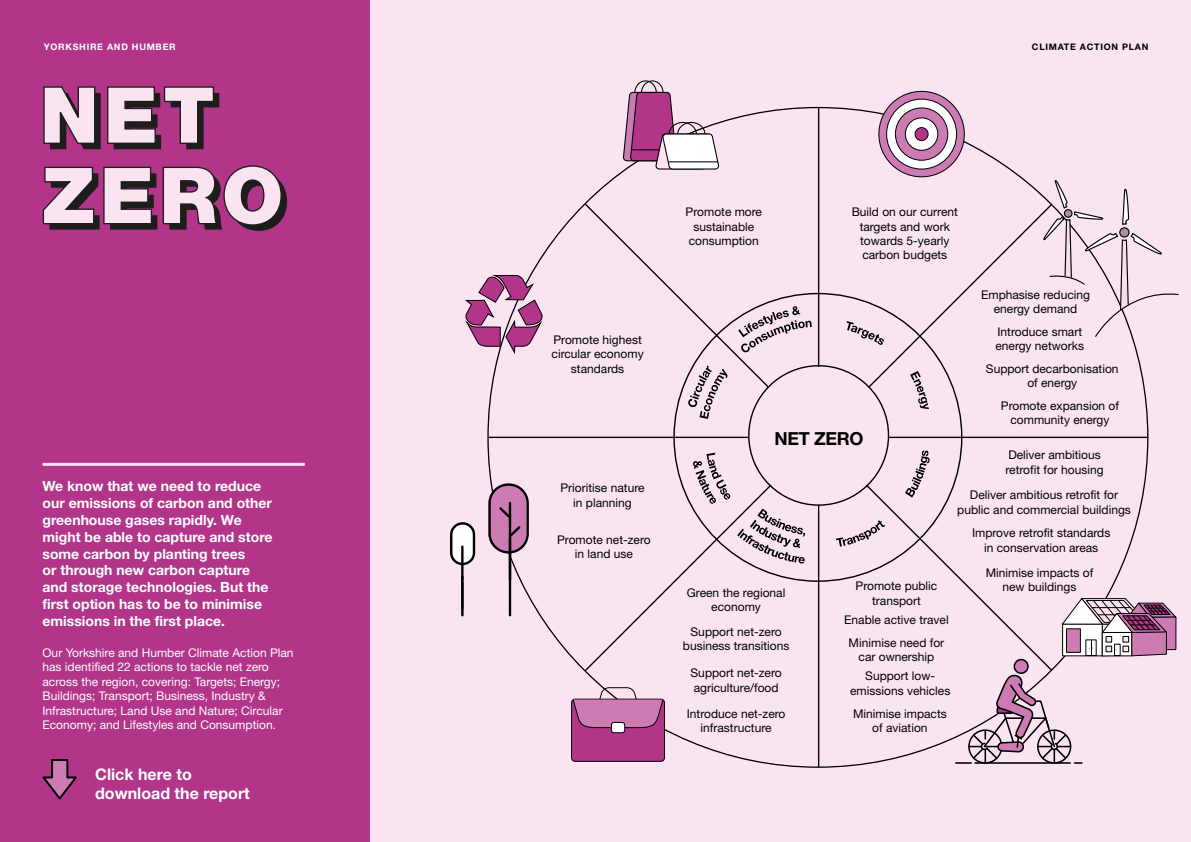
<style>
.page{position:relative;width:1191px;height:842px;background:#fff}
.page>*{position:absolute;margin:0;border:0;box-sizing:border-box;transform-origin:0 0}
.t1{font:700 18px "Helvetica Neue";letter-spacing:-.02em;color:#000}
.t2{font:700 16px/19.2px "Helvetica Neue";color:#fff}
.t3{font:700 14px/16.8px "Helvetica Neue";color:#fff}
.t4{font:12px/14.4px "Helvetica Neue";color:#000;text-align:center}
.t5{font:12px/14.4px "Helvetica Neue";color:#fff}
.t6{font:700 9px "Helvetica Neue";letter-spacing:.08em;color:#fff}
.t7{font:700 9px "Helvetica Neue";letter-spacing:.08em;color:#000}
</style>
<div class="page">
<div style="left:0;top:0;width:422px;height:842px;background:#b2358a"></div>
<div style="left:370px;top:0;width:821px;height:842px;background:#fae4f1"></div>
<hr style="left:43px;top:463px;width:262px;height:3px;background:#fae4f1">
<svg style="left:43px;top:86px;width:177px;height:64px"></svg>
<svg style="left:42px;top:165px;width:245px;height:66px"></svg>
<hr style="left:489px;top:437px;width:259px;height:1px;background:#000">
<hr style="left:889px;top:437px;width:259px;height:1px;background:#000">
<hr style="left:818px;top:108px;width:1px;height:259px;background:#000">
<hr style="left:818px;top:505px;width:1px;height:262px;background:#000">
<svg style="left:879px;top:91px;width:85px;height:86px;background:#b56e9e"></svg>
<svg style="left:886px;top:99px;width:70px;height:70px;background:#e7e6e7"></svg>
<div style="left:886px;top:99px;width:71px;height:70px;border:1px solid #000;border-radius:50%"></div>
<div style="left:895px;top:108px;width:52px;height:52px;background:#cd7cb3;border-radius:50%"></div>
<div style="left:895px;top:108px;width:53px;height:53px;border:1px solid #000;border-radius:50%"></div>
<div style="left:905px;top:118px;width:32px;height:32px;background:#fff;border-radius:50%"></div>
<div style="left:905px;top:118px;width:33px;height:33px;border:1px solid #000;border-radius:50%"></div>
<div style="left:915px;top:128px;width:13px;height:13px;background:#b2358a;border-radius:50%"></div>
<div style="left:914px;top:127px;width:14px;height:14px;border:1px solid #000;border-radius:50%"></div>
<div style="left:641px;top:80px;width:22px;height:26px;border:1px solid #000;border-radius:50%"></div>
<div style="left:634px;top:80px;width:23px;height:26px;border:1px solid #000;border-radius:50%"></div>
<svg style="left:622px;top:91px;width:97px;height:79px"></svg>
<hr style="left:668px;top:161px;width:50px;height:1px;background:#000">
<svg style="left:465px;top:274px;width:78px;height:82px"></svg>
<div style="left:571px;top:699px;width:93px;height:62px;background:#b2358a;border-radius:3px"></div>
<div style="left:571px;top:699px;width:94px;height:63px;border:1px solid #000;border-radius:3px"></div>
<svg style="left:572px;top:687px;width:92px;height:41px"></svg>
<div style="left:611px;top:722px;width:13px;height:11px;background:#fff;border-radius:3px"></div>
<div style="left:611px;top:722px;width:14px;height:11px;border:1px solid #000;border-radius:3px"></div>
<svg style="left:450px;top:522px;width:25px;height:43px"></svg>
<hr style="left:509px;top:537px;width:2px;height:79px;background:#000">
<hr style="left:461px;top:545px;width:2px;height:36px;background:#000">
<hr style="left:461px;top:581px;width:2px;height:35px;background:#000">
<svg style="left:488px;top:483px;width:41px;height:70px;background:#a66e94"></svg>
<svg style="left:42px;top:759px;width:35px;height:41px"></svg>
<svg style="left:846px;top:180px;width:333px;height:229px"></svg>
<svg style="left:583px;top:202px;width:228px;height:217px"></svg>
<svg style="left:583px;top:449px;width:222px;height:223px"></svg>
<svg style="left:829px;top:450px;width:347px;height:314px"></svg>
<p class="t6" style="left:44px;top:41px;width:133px">YORKSHIRE AND HUMBER</p>
<p class="t7" style="left:1032px;top:41px;width:118px">CLIMATE ACTION PLAN</p>
<p class="t3" style="left:43px;top:478px;width:231px">We know that we need to reduce our emissions of carbon and other greenhouse gases rapidly. We might be able to capture and store some carbon by planting trees<br>or through new carbon capture and storage technologies. But the first option has to be to minimise emissions in the first place.</p>
<p class="t5" style="left:43px;top:645px;width:252px">Our Yorkshire and Humber Climate Action Plan has identified 22 actions to tackle net zero across the region, covering: Targets; Energy; Buildings; Transport; Business, Industry &amp; Infrastructure; Land Use and Nature; Circular Economy; and Lifestyles and Consumption.</p>
<h2 class="t2" style="left:95px;top:765px;width:156px">Click here to download the report</h2>
<p class="t4" style="left:551px;top:332px;width:94px">Promote highest circular economy standards</p>
<p class="t4" style="left:560px;top:481px;width:85px">Prioritise nature in planning</p>
<p class="t4" style="left:557px;top:532px;width:95px">Promote net-zero in land use</p>
<p class="t4" style="left:685px;top:205px;width:78px">Promote more sustainable consumption</p>
<p class="t4" style="left:851px;top:205px;width:108px">Build on our current targets and work towards 5-yearly carbon budgets</p>
<h1 class="t1" style="left:774px;top:427px;width:90px">NET ZERO</h1>
<p class="t4" style="left:981px;top:287px;width:110px">Emphasise reducing energy demand</p>
<p class="t4" style="left:995px;top:324px;width:90px;text-align:left">Introduce smart energy networks</p>
<p class="t4" style="left:986px;top:361px;width:134px">Support decarbonisation of energy</p>
<p class="t4" style="left:1001px;top:398px;width:120px">Promote expansion of community energy</p>
<p class="t4" style="left:1005px;top:448px;width:100px;text-align:left">Deliver ambitious retrofit for housing</p>
<p class="t4" style="left:957px;top:488px;width:175px">Deliver ambitious retrofit for public and commercial buildings</p>
<p class="t4" style="left:687px;top:585px;width:100px">Green the regional economy</p>
<p class="t4" style="left:683px;top:624px;width:108px">Support net-zero business transitions</p>
<p class="t4" style="left:690px;top:666px;width:93px;text-align:left">Support net-zero agriculture/food</p>
<p class="t4" style="left:687px;top:706px;width:100px">Introduce net-zero infrastructure</p>
<p class="t4" style="left:855px;top:579px;width:83px">Promote public transport</p>
<p class="t4" style="left:844px;top:612px;width:106px">Enable active travel</p>
<p class="t4" style="left:848px;top:635px;width:97px">Minimise need for car ownership</p>
<p class="t4" style="left:850px;top:669px;width:102px">Support low&shy;emissions vehicles</p>
<p class="t4" style="left:853px;top:706px;width:95px">Minimise impacts of aviation</p>
<p class="t4" style="left:972px;top:526px;width:140px">Improve retrofit standards in conservation areas</p>
<p class="t4" style="left:985px;top:565px;width:109px">Minimise impacts of new buildings</p>
</div>
